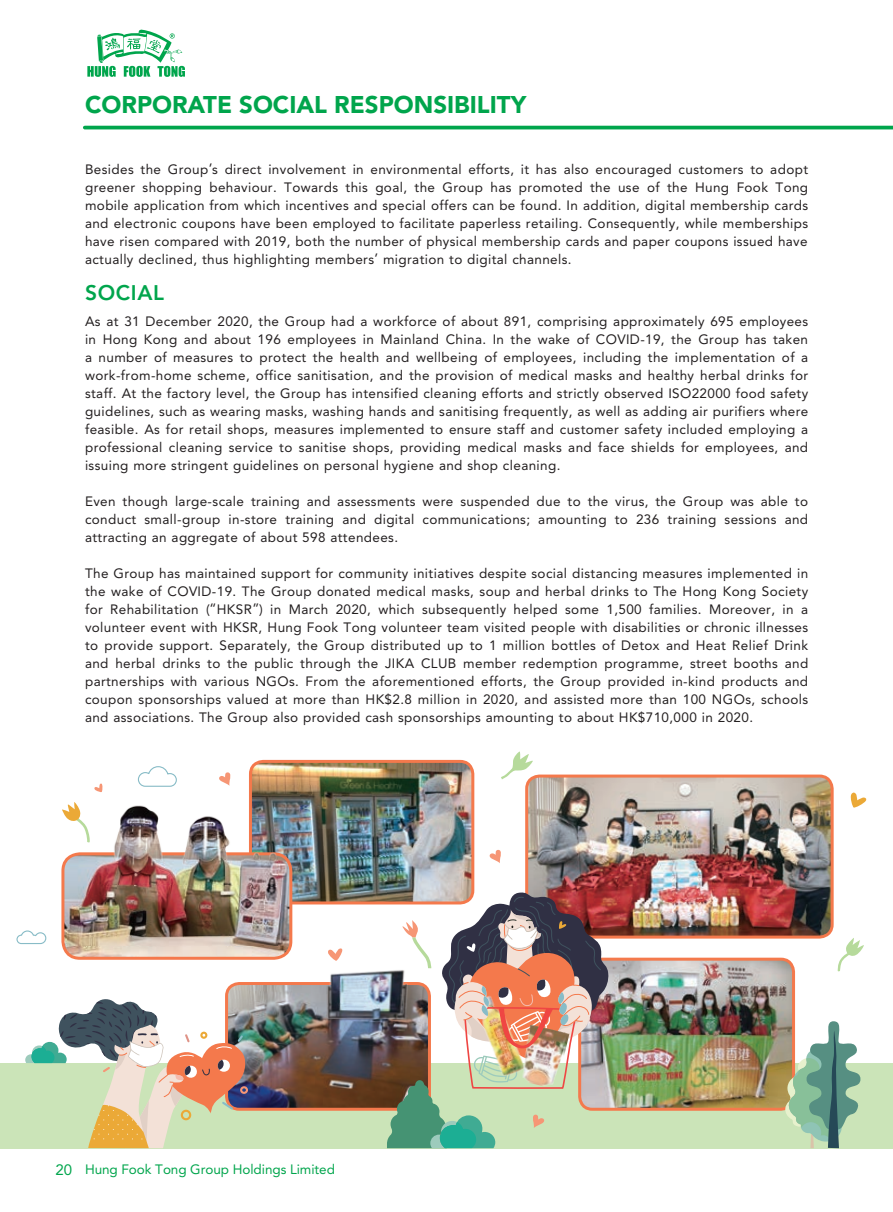
<style>
.page{position:relative;width:893px;height:1212px;background:#fff}
.page>*{position:absolute;margin:0;border:0;box-sizing:border-box;transform-origin:0 0}
.t1{font:900 24px "Avenir LT Std";color:#00a54c}
.t2{font:800 21px "Avenir LT Std";letter-spacing:.03em;color:#00a54c}
.t3{font:13.5px/18px "Avenir LT Std";letter-spacing:.03em;color:#231f20;text-align:justify}
.t4{font:13.5px "Avenir LT Std";letter-spacing:-.005em;color:#00a54c}
.s1{font-size:15px}
</style>
<div class="page">
<hr style="left:85px;top:126px;width:808px;height:3px;background:#00a54c">
<svg style="left:87px;top:29px;width:98px;height:48px"></svg>
<div style="left:0;top:1063px;width:893px;height:85px;background:#cbe4b8"></div>
<img style="left:529px;top:778px;width:301px;height:159px">
<div style="left:525px;top:774px;width:309px;height:164px;border:3px solid #f4794c;border-radius:13px"></div>
<img style="left:609px;top:959px;width:182px;height:148px">
<div style="left:578px;top:958px;width:217px;height:153px;border:3px solid #f4794c;border-radius:13px"></div>
<svg style="left:16px;top:930px;width:31px;height:15px"></svg>
<svg style="left:137px;top:766px;width:40px;height:21px"></svg>
<svg style="left:501px;top:751px;width:32px;height:28px"></svg>
<svg style="left:94px;top:783px;width:9px;height:9px"></svg>
<svg style="left:850px;top:792px;width:17px;height:16px"></svg>
<svg style="left:489px;top:849px;width:12px;height:14px"></svg>
<svg style="left:219px;top:772px;width:12px;height:14px"></svg>
<svg style="left:328px;top:948px;width:14px;height:9px"></svg>
<svg style="left:62px;top:809px;width:5px;height:9px"></svg>
<svg style="left:837px;top:938px;width:27px;height:34px"></svg>
<img style="left:229px;top:986px;width:158px;height:121px">
<div style="left:225px;top:982px;width:206px;height:129px;border:3px solid #f4794c;border-radius:13px"></div>
<img style="left:299px;top:957px;width:88px;height:101px">
<svg style="left:25px;top:998px;width:224px;height:150px"></svg>
<img style="left:387px;top:891px;width:222px;height:257px">
<svg style="left:785px;top:1021px;width:75px;height:127px"></svg>
<img style="left:250px;top:761px;width:223px;height:142px">
<div style="left:249px;top:760px;width:225px;height:144px;border:3px solid #f4794c;border-radius:13px"></div>
<img style="left:65px;top:854px;width:226px;height:103px">
<div style="left:61px;top:852px;width:231px;height:108px;border:3px solid #f4794c;border-radius:17px"></div>
<img style="left:67px;top:800px;width:210px;height:145px">
<h1 class="t1" style="left:85px;top:91px;width:443px">CORPORATE SOCIAL RESPONSIBILITY</h1>
<p class="t3" style="left:85px;top:160px;width:725px">Besides the Group’s direct involvement in environmental efforts, it has also encouraged customers to adopt greener shopping behaviour. Towards this goal, the Group has promoted the use of the Hung Fook Tong mobile application from which incentives and special offers can be found. In addition, digital membership cards and electronic coupons have been employed to facilitate paperless retailing. Consequently, while memberships have risen compared with 2019, both the number of physical membership cards and paper coupons issued have actually declined, thus highlighting members’ migration to digital channels.</p>
<h2 class="t2" style="left:85px;top:280px;width:80px">SOCIAL</h2>
<p class="t3" style="left:85px;top:313px;width:725px">As at 31 December 2020, the Group had a workforce of about 891, comprising approximately 695 employees in Hong Kong and about 196 employees in Mainland China. In the wake of COVID-19, the Group has taken a number of measures to protect the health and wellbeing of employees, including the implementation of a work-from-home scheme, office sanitisation, and the provision of medical masks and healthy herbal drinks for staff. At the factory level, the Group has intensified cleaning efforts and strictly observed ISO22000 food safety guidelines, such as wearing masks, washing hands and sanitising frequently, as well as adding air purifiers where feasible. As for retail shops, measures implemented to ensure staff and customer safety included employing a professional cleaning service to sanitise shops, providing medical masks and face shields for employees, and issuing more stringent guidelines on personal hygiene and shop cleaning.</p>
<p class="t3" style="left:85px;top:493px;width:725px">Even though large-scale training and assessments were suspended due to the virus, the Group was able to conduct small-group in-store training and digital communications; amounting to 236 training sessions and attracting an aggregate of about 598 attendees.</p>
<p class="t3" style="left:85px;top:565px;width:725px">The Group has maintained support for community initiatives despite social distancing measures implemented in the wake of COVID-19. The Group donated medical masks, soup and herbal drinks to The Hong Kong Society for Rehabilitation (“HKSR”) in March 2020, which subsequently helped some 1,500 families. Moreover, in a volunteer event with HKSR, Hung Fook Tong volunteer team visited people with disabilities or chronic illnesses to provide support. Separately, the Group distributed up to 1 million bottles of Detox and Heat Relief Drink and herbal drinks to the public through the JIKA CLUB member redemption programme, street booths and partnerships with various NGOs. From the aforementioned efforts, the Group provided in-kind products and coupon sponsorships valued at more than HK$2.8 million in 2020, and assisted more than 100 NGOs, schools and associations. The Group also provided cash sponsorships amounting to about HK$710,000 in 2020.</p>
<p class="t4" style="left:56px;top:1161px;width:281px"><span class="s1">20</span> Hung Fook Tong Group Holdings Limited</p>
</div>
